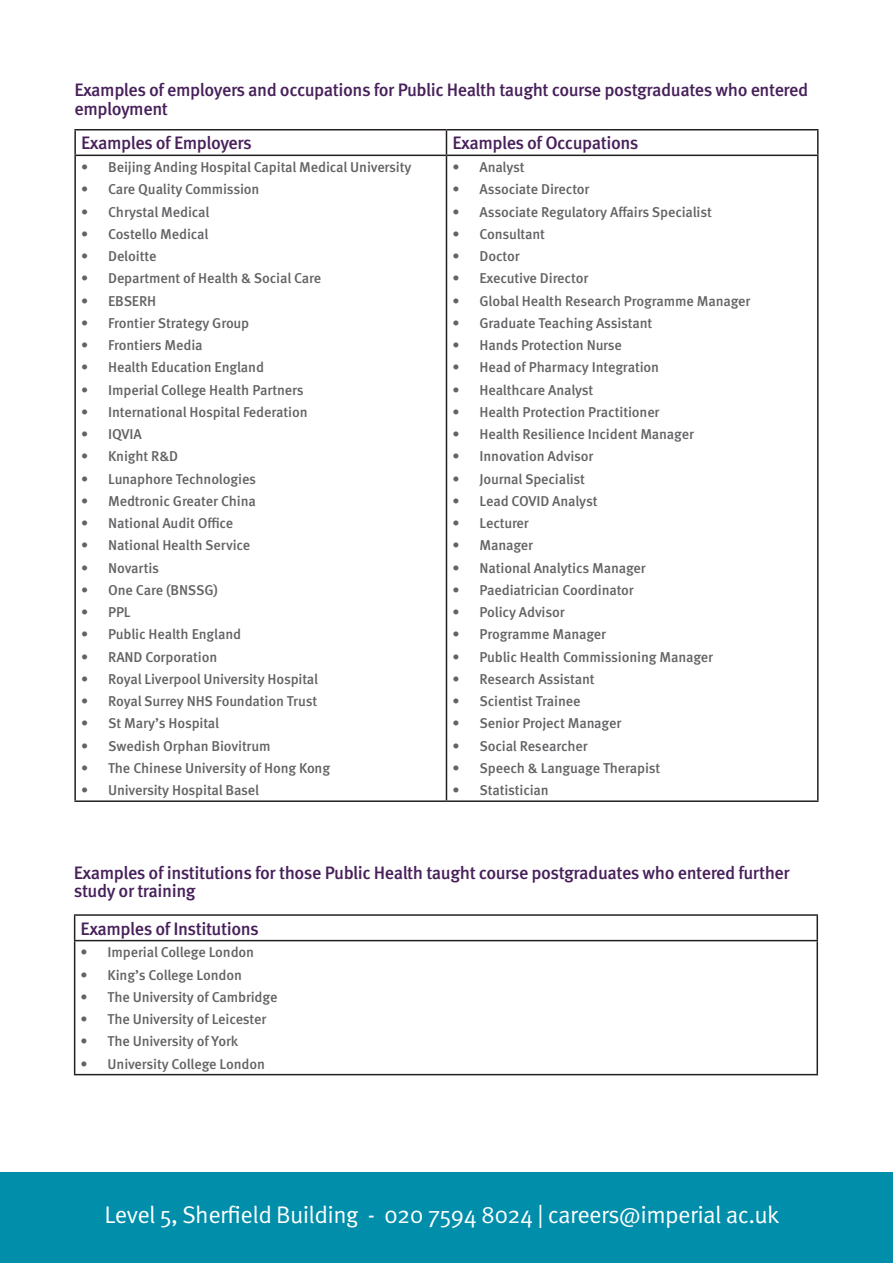
<style>
.page{position:relative;width:893px;height:1263px;background:#fff}
.page>*{position:absolute;margin:0;border:0;box-sizing:border-box;transform-origin:0 0}
.t1{font:24px "Meta Pro Norm";letter-spacing:-.025em;color:#fff}
.Steps{font:500 18px/18px "Meta OT";letter-spacing:-.025em;color:#47205a}
.Main_Title{font:500 18px "Meta OT";letter-spacing:-.025em;color:#47205a}
.t2{font:500 14.25px "Meta OT";letter-spacing:-.01em;color:#636366}
</style>
<div class="page">
<hr style="left:74px;top:129px;width:372px;height:1px;background:#231f20">
<hr style="left:74px;top:130px;width:2px;height:25px;background:#231f20">
<hr style="left:446px;top:129px;width:373px;height:1px;background:#231f20">
<svg style="left:446px;top:130px;width:1px;height:25px"></svg>
<hr style="left:817px;top:130px;width:2px;height:25px;background:#231f20">
<hr style="left:74px;top:155px;width:372px;height:1px;background:#231f20">
<hr style="left:74px;top:156px;width:2px;height:644px;background:#231f20">
<hr style="left:446px;top:155px;width:373px;height:1px;background:#231f20">
<hr style="left:446px;top:156px;width:1px;height:644px;background:#231f20">
<hr style="left:817px;top:156px;width:2px;height:644px;background:#231f20">
<hr style="left:74px;top:800px;width:372px;height:2px;background:#231f20">
<hr style="left:446px;top:800px;width:373px;height:2px;background:#231f20">
<hr style="left:74px;top:914px;width:744px;height:2px;background:#231f20">
<svg style="left:74px;top:916px;width:1px;height:24px"></svg>
<hr style="left:816px;top:916px;width:2px;height:24px;background:#231f20">
<hr style="left:74px;top:940px;width:744px;height:1px;background:#231f20">
<hr style="left:74px;top:941px;width:1px;height:133px;background:#231f20">
<hr style="left:816px;top:941px;width:2px;height:133px;background:#231f20">
<hr style="left:74px;top:1074px;width:744px;height:1px;background:#231f20">
<div style="left:0;top:1172px;width:893px;height:91px;background:#008eaa"></div>
<p class="Steps" style="left:74px;top:81px;width:735px">Examples of employers and occupations for Public Health taught course postgraduates who entered employment</p>
<p class="Steps" style="left:81px;top:134px;width:172px">Examples of Employers</p>
<p class="Steps" style="left:452px;top:134px;width:188px">Examples of Occupations</p>
<p class="t2" style="left:81px;top:158px;width:332px">• Beijing Anding Hospital Capital Medical University</p>
<p class="t2" style="left:81px;top:181px;width:180px">• Care Quality Commission</p>
<p class="t2" style="left:81px;top:203px;width:130px">• Chrystal Medical</p>
<p class="t2" style="left:81px;top:225px;width:129px">• Costello Medical</p>
<p class="t2" style="left:81px;top:247px;width:77px">• Deloitte</p>
<p class="t2" style="left:81px;top:270px;width:242px">• Department of Health &amp; Social Care</p>
<p class="t2" style="left:81px;top:292px;width:77px">• EBSERH</p>
<p class="t2" style="left:81px;top:314px;width:170px">• Frontier Strategy Group</p>
<p class="t2" style="left:81px;top:336px;width:123px">• Frontiers Media</p>
<p class="t2" style="left:81px;top:359px;width:184px">• Health Education England</p>
<p class="t2" style="left:81px;top:381px;width:224px">• Imperial College Health Partners</p>
<p class="t2" style="left:81px;top:403px;width:228px">• International Hospital Federation</p>
<p class="t2" style="left:81px;top:425px;width:62px">• IQVIA</p>
<p class="t2" style="left:81px;top:448px;width:99px">• Knight R&amp;D</p>
<p class="t2" style="left:81px;top:470px;width:176px">• Lunaphore Technologies</p>
<p class="t2" style="left:81px;top:492px;width:176px">• Medtronic Greater China</p>
<p class="t2" style="left:81px;top:514px;width:154px">• National Audit Office</p>
<p class="t2" style="left:81px;top:537px;width:171px">• National Health Service</p>
<p class="t2" style="left:81px;top:559px;width:79px">• Novartis</p>
<p class="t2" style="left:81px;top:581px;width:138px">• One Care (BNSSG)</p>
<p class="t2" style="left:81px;top:603px;width:51px">• PPL</p>
<p class="t2" style="left:81px;top:626px;width:162px">• Public Health England</p>
<p class="t2" style="left:81px;top:648px;width:138px">• RAND Corporation</p>
<p class="t2" style="left:81px;top:670px;width:239px">• Royal Liverpool University Hospital</p>
<p class="t2" style="left:81px;top:692px;width:238px">• Royal Surrey NHS Foundation Trust</p>
<p class="t2" style="left:81px;top:715px;width:140px">• St Mary’s Hospital</p>
<p class="t2" style="left:81px;top:737px;width:191px">• Swedish Orphan Biovitrum</p>
<p class="t2" style="left:81px;top:759px;width:251px">• The Chinese University of Hong Kong</p>
<p class="t2" style="left:81px;top:781px;width:180px">• University Hospital Basel</p>
<p class="t2" style="left:452px;top:158px;width:74px">• Analyst</p>
<p class="t2" style="left:452px;top:181px;width:139px">• Associate Director</p>
<p class="t2" style="left:452px;top:203px;width:261px">• Associate Regulatory Affairs Specialist</p>
<p class="t2" style="left:452px;top:225px;width:94px">• Consultant</p>
<p class="t2" style="left:452px;top:247px;width:69px">• Doctor</p>
<p class="t2" style="left:452px;top:270px;width:137px">• Executive Director</p>
<p class="t2" style="left:452px;top:292px;width:300px">• Global Health Research Programme Manager</p>
<p class="t2" style="left:452px;top:314px;width:201px">• Graduate Teaching Assistant</p>
<p class="t2" style="left:452px;top:336px;width:171px">• Hands Protection Nurse</p>
<p class="t2" style="left:452px;top:359px;width:208px">• Head of Pharmacy Integration</p>
<p class="t2" style="left:452px;top:381px;width:142px">• Healthcare Analyst</p>
<p class="t2" style="left:452px;top:403px;width:209px">• Health Protection Practitioner</p>
<p class="t2" style="left:452px;top:425px;width:243px">• Health Resilience Incident Manager</p>
<p class="t2" style="left:452px;top:448px;width:142px">• Innovation Advisor</p>
<p class="t2" style="left:452px;top:470px;width:134px">• Journal Specialist</p>
<p class="t2" style="left:452px;top:492px;width:147px">• Lead COVID Analyst</p>
<p class="t2" style="left:452px;top:514px;width:78px">• Lecturer</p>
<p class="t2" style="left:452px;top:537px;width:82px">• Manager</p>
<p class="t2" style="left:452px;top:559px;width:195px">• National Analytics Manager</p>
<p class="t2" style="left:452px;top:581px;width:183px">• Paediatrician Coordinator</p>
<p class="t2" style="left:452px;top:603px;width:114px">• Policy Advisor</p>
<p class="t2" style="left:452px;top:626px;width:155px">• Programme Manager</p>
<p class="t2" style="left:452px;top:648px;width:262px">• Public Health Commissioning Manager</p>
<p class="t2" style="left:452px;top:670px;width:144px">• Research Assistant</p>
<p class="t2" style="left:452px;top:692px;width:130px">• Scientist Trainee</p>
<p class="t2" style="left:452px;top:715px;width:170px">• Senior Project Manager</p>
<p class="t2" style="left:452px;top:737px;width:137px">• Social Researcher</p>
<p class="t2" style="left:452px;top:759px;width:209px">• Speech &amp; Language Therapist</p>
<p class="t2" style="left:452px;top:781px;width:98px">• Statistician</p>
<p class="Steps" style="left:74px;top:864px;width:717px">Examples of institutions for those Public Health taught course postgraduates who entered further study or training</p>
<p class="Main_Title" style="left:81px;top:917px;width:180px">Examples of Institutions</p>
<p class="t2" style="left:81px;top:943px;width:175px">• Imperial College London</p>
<p class="t2" style="left:81px;top:966px;width:163px">• King’s College London</p>
<p class="t2" style="left:81px;top:988px;width:198px">• The University of Cambridge</p>
<p class="t2" style="left:81px;top:1010px;width:187px">• The University of Leicester</p>
<p class="t2" style="left:81px;top:1032px;width:159px">• The University of York</p>
<p class="t2" style="left:81px;top:1055px;width:186px">• University College London</p>
<p class="t1" style="left:105px;top:1196px;width:676px">Level 5, Sherfield Building - 020 7594 8024 | careers@imperial ac.uk</p>
</div>
